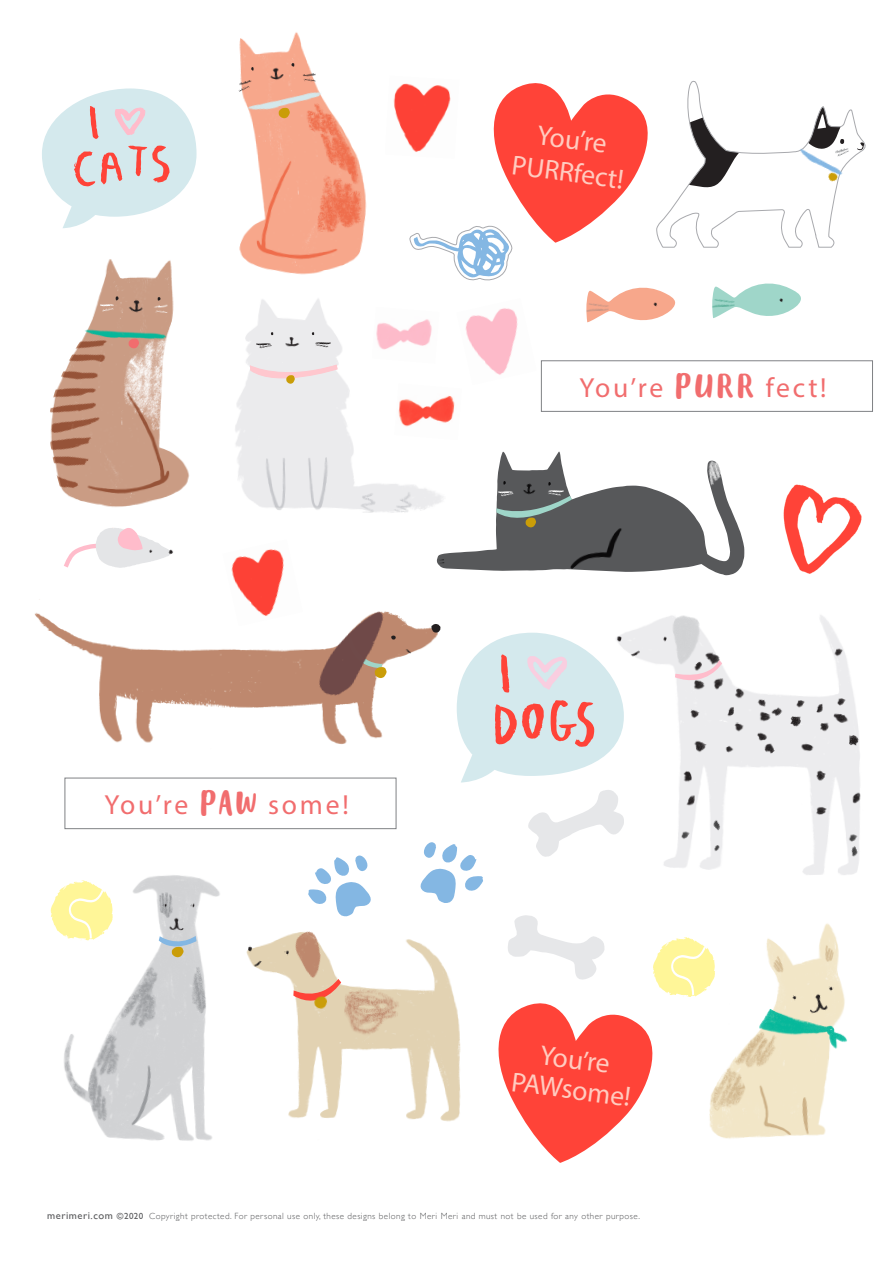
<style>
.page{position:relative;width:893px;height:1263px;background:#fff}
.page>*{position:absolute;margin:0;border:0;box-sizing:border-box;transform-origin:0 0}
.t1{font:27.75px/33.3px "Myriad Pro";color:#ffccc0;text-align:center}
.t2{font:27.75px "Myriad Pro";letter-spacing:.1em;color:#f16d6e}
.t3{font:300 9px "Gill Sans";letter-spacing:.05em;color:#57585a}
.s1{font-family:"Blog Script"}
.s2{font-weight:400;font-size:10.5px}
.s3{font-weight:400}
</style>
<div class="page">
<img style="left:303px;top:451px;width:33px;height:59px">
<img style="left:258px;top:452px;width:33px;height:59px">
<img style="left:283px;top:332px;width:19px;height:19px">
<svg style="left:270px;top:331px;width:4px;height:5px"></svg>
<svg style="left:311px;top:331px;width:4px;height:4px"></svg>
<img style="left:389px;top:487px;width:27px;height:26px">
<img style="left:359px;top:488px;width:18px;height:25px">
<img style="left:315px;top:345px;width:15px;height:5px">
<img style="left:315px;top:341px;width:16px;height:4px">
<img style="left:257px;top:346px;width:15px;height:5px">
<img style="left:256px;top:342px;width:16px;height:4px">
<svg style="left:250px;top:365px;width:87px;height:23px;background:#eedfde"></svg>
<img style="left:375px;top:321px;width:58px;height:29px">
<img style="left:398px;top:394px;width:57px;height:33px">
<img style="left:465px;top:322px;width:53px;height:53px">
<img style="left:231px;top:549px;width:53px;height:44px">
<img style="left:393px;top:83px;width:16px;height:61px">
<img style="left:783px;top:484px;width:79px;height:90px">
<svg style="left:64px;top:528px;width:109px;height:40px"></svg>
<img style="left:64px;top:259px;width:126px;height:248px">
<img style="left:98px;top:312px;width:92px;height:133px">
<img style="left:99px;top:303px;width:15px;height:11px">
<img style="left:154px;top:304px;width:15px;height:12px">
<svg style="left:157px;top:295px;width:5px;height:7px"></svg>
<svg style="left:115px;top:295px;width:5px;height:6px"></svg>
<img style="left:126px;top:298px;width:20px;height:18px">
<img style="left:81px;top:388px;width:91px;height:111px">
<img style="left:77px;top:328px;width:97px;height:13px">
<img style="left:127px;top:335px;width:15px;height:15px">
<svg style="left:42px;top:88px;width:155px;height:140px"></svg>
<svg style="left:437px;top:451px;width:307px;height:124px"></svg>
<img style="left:525px;top:514px;width:15px;height:15px">
<img style="left:716px;top:923px;width:129px;height:216px">
<img style="left:804px;top:990px;width:28px;height:10px">
<img style="left:748px;top:1000px;width:99px;height:57px">
<img style="left:750px;top:1080px;width:46px;height:59px">
<img style="left:716px;top:1062px;width:33px;height:52px">
<img style="left:723px;top:1022px;width:59px;height:59px">
<svg style="left:792px;top:995px;width:5px;height:5px"></svg>
<svg style="left:829px;top:986px;width:5px;height:6px"></svg>
<img style="left:819px;top:942px;width:16px;height:22px">
<img style="left:768px;top:952px;width:22px;height:24px">
<img style="left:792px;top:1090px;width:23px;height:48px">
<img style="left:101px;top:875px;width:119px;height:266px">
<img style="left:64px;top:1031px;width:64px;height:98px">
<img style="left:112px;top:965px;width:60px;height:72px">
<img style="left:189px;top:965px;width:20px;height:50px">
<img style="left:122px;top:1055px;width:39px;height:79px">
<img style="left:167px;top:915px;width:23px;height:20px">
<svg style="left:190px;top:903px;width:5px;height:5px"></svg>
<img style="left:156px;top:889px;width:21px;height:33px">
<svg style="left:162px;top:903px;width:5px;height:5px"></svg>
<svg style="left:420px;top:842px;width:63px;height:61px"></svg>
<svg style="left:308px;top:855px;width:63px;height:52px"></svg>
<svg style="left:661px;top:636px;width:3px;height:6px"></svg>
<img style="left:628px;top:645px;width:20px;height:17px">
<img style="left:664px;top:615px;width:50px;height:58px">
<svg style="left:834px;top:695px;width:12px;height:13px"></svg>
<svg style="left:688px;top:709px;width:13px;height:11px"></svg>
<img style="left:812px;top:804px;width:16px;height:14px">
<img style="left:729px;top:687px;width:16px;height:13px">
<img style="left:710px;top:675px;width:15px;height:17px">
<img style="left:798px;top:742px;width:17px;height:12px">
<img style="left:703px;top:650px;width:17px;height:10px">
<img style="left:757px;top:710px;width:15px;height:13px">
<img style="left:690px;top:688px;width:16px;height:3px">
<img style="left:679px;top:770px;width:13px;height:14px">
<img style="left:844px;top:732px;width:16px;height:15px">
<img style="left:761px;top:741px;width:15px;height:16px">
<img style="left:754px;top:730px;width:14px;height:14px">
<svg style="left:723px;top:744px;width:12px;height:11px"></svg>
<img style="left:767px;top:703px;width:18px;height:18px">
<img style="left:830px;top:712px;width:19px;height:14px">
<img style="left:847px;top:791px;width:14px;height:15px">
<img style="left:691px;top:659px;width:13px;height:1px">
<img style="left:721px;top:704px;width:14px;height:15px">
<img style="left:812px;top:769px;width:18px;height:15px">
<svg style="left:793px;top:697px;width:13px;height:13px"></svg>
<img style="left:679px;top:793px;width:17px;height:15px">
<img style="left:789px;top:711px;width:14px;height:17px">
<svg style="left:732px;top:722px;width:13px;height:11px"></svg>
<img style="left:816px;top:720px;width:14px;height:14px">
<img style="left:691px;top:739px;width:18px;height:15px">
<svg style="left:831px;top:646px;width:13px;height:13px"></svg>
<img style="left:753px;top:695px;width:15px;height:15px">
<img style="left:810px;top:701px;width:13px;height:15px">
<svg style="left:675px;top:660px;width:47px;height:28px"></svg>
<img style="left:709px;top:813px;width:15px;height:19px">
<svg style="left:678px;top:829px;width:13px;height:13px"></svg>
<svg style="left:846px;top:832px;width:12px;height:11px"></svg>
<img style="left:846px;top:843px;width:14px;height:18px">
<svg style="left:712px;top:843px;width:8px;height:11px"></svg>
<svg style="left:50px;top:880px;width:63px;height:61px"></svg>
<svg style="left:528px;top:789px;width:96px;height:68px"></svg>
<svg style="left:457px;top:633px;width:167px;height:149px"></svg>
<img style="left:210px;top:907px;width:251px;height:234px">
<img style="left:339px;top:984px;width:68px;height:55px">
<svg style="left:245px;top:945px;width:7px;height:8px"></svg>
<img style="left:252px;top:957px;width:16px;height:13px">
<img style="left:279px;top:919px;width:62px;height:70px">
<svg style="left:293px;top:979px;width:48px;height:33px"></svg>
<img style="left:310px;top:991px;width:22px;height:22px">
<svg style="left:159px;top:936px;width:37px;height:17px"></svg>
<img style="left:171px;top:943px;width:16px;height:17px">
<svg style="left:498px;top:915px;width:218px;height:248px"></svg>
<img style="left:34px;top:593px;width:400px;height:152px">
<img style="left:423px;top:613px;width:18px;height:26px">
<img style="left:282px;top:588px;width:113px;height:142px">
<svg style="left:388px;top:630px;width:23px;height:26px"></svg>
<div style="left:541px;top:360px;width:332px;height:52px;border:1px solid #808285"></div>
<div style="left:65px;top:778px;width:331px;height:51px;border:1px solid #808285"></div>
<img style="left:50px;top:338px;width:63px;height:154px">
<svg style="left:409px;top:80px;width:457px;height:242px"></svg>
<img style="left:239px;top:32px;width:124px;height:243px">
<img style="left:249px;top:155px;width:92px;height:111px">
<img style="left:295px;top:91px;width:72px;height:149px">
<svg style="left:250px;top:65px;width:5px;height:6px"></svg>
<svg style="left:291px;top:61px;width:4px;height:7px"></svg>
<img style="left:302px;top:73px;width:15px;height:10px">
<img style="left:239px;top:80px;width:13px;height:3px">
<img style="left:267px;top:66px;width:18px;height:17px">
<img style="left:239px;top:83px;width:90px;height:36px">
<img style="left:278px;top:105px;width:15px;height:15px">
<h1 class="t1" style="left:518px;top:115px;width:114px;rotate:7deg">You’re<br>PURRfect!</h1>
<h1 class="t2" style="left:104px;top:787px;width:246px">You’re <span class="s1">PAW</span> some!</h1>
<h1 class="t2" style="left:579px;top:370px;width:249px">You’re <span class="s1">PURR</span> fect!</h1>
<h1 class="t1" style="left:517px;top:1037px;width:122px;line-height:30px;rotate:7deg">You’re<br>PAWsome!</h1>
<p class="t3" style="left:47px;top:1208px;width:594px"><span class="s2">merimeri.com</span> <span class="s3">©2020</span> Copyright protected. For personal use only, these designs belong to Meri Meri and must not be used for any other purpose.</p>
</div>
